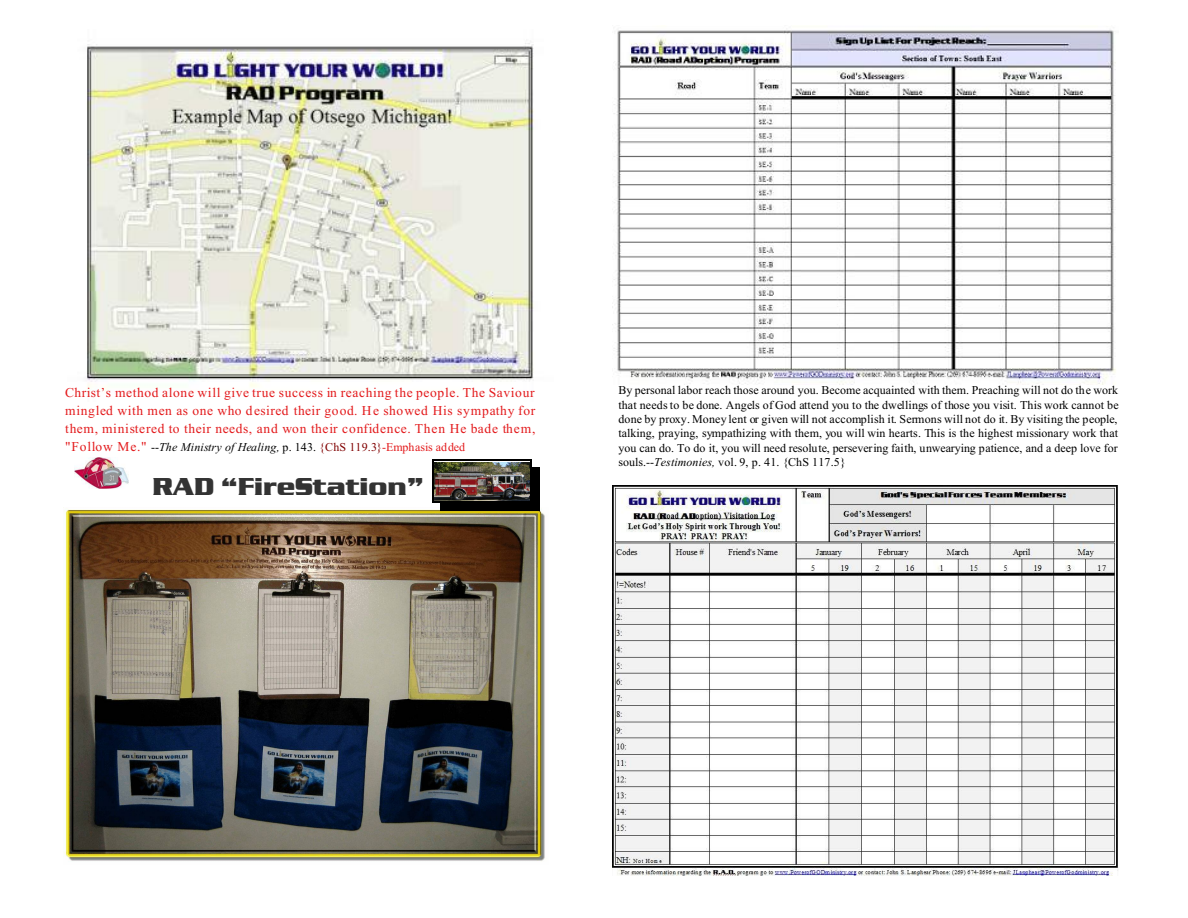
<style>
.page{position:relative;width:1188px;height:918px;background:#fff}
.page>*{position:absolute;margin:0;border:0;box-sizing:border-box;transform-origin:0 0}
.t1{font:25.5px "Serpentine D Bol";color:#333}
.t2{font:13.5px/18px "Times New Roman";letter-spacing:.055em;color:#e31a1c;text-align:justify}
.t3{font:12px/14.4px "Times New Roman";color:#000;text-align:justify}
.t4{font:italic 12px "Times New Roman";letter-spacing:.015em;color:#000}
.s1{font-style:normal;font-size:13.5px;color:#e31a1c}
.s2{font-style:normal}
.s3{font-style:normal;color:#800000}
.s4{font-style:normal;color:#e31a1c}
.s5{font-style:italic}
</style>
<div class="page">
<img style="left:87px;top:41px;width:447px;height:348px">
<img style="left:63px;top:507px;width:482px;height:355px">
<img style="left:434px;top:463px;width:96px;height:38px">
<hr style="left:432px;top:459px;width:2px;height:44px;background:#000">
<hr style="left:531px;top:459px;width:1px;height:44px;background:#000">
<hr style="left:432px;top:459px;width:100px;height:1px;background:#000">
<hr style="left:432px;top:501px;width:100px;height:2px;background:#000">
<div style="left:532px;top:467px;width:8px;height:44px;background:#000"></div>
<div style="left:440px;top:503px;width:100px;height:8px;background:#000"></div>
<img style="left:75px;top:457px;width:54px;height:32px">
<img style="left:612px;top:29px;width:504px;height:355px">
<img style="left:612px;top:486px;width:506px;height:390px">
<p class="t2" style="left:65px;top:385px;width:472px">Christ’s method alone will give true success in reaching the people. The Saviour mingled with men as one who desired their good. He showed His sympathy for them, ministered to their needs, and won their confidence. Then He bade them,</p>
<p class="t4" style="left:65px;top:442px;width:401px"><span class="s1">"Follow Me."</span> <span class="s2">--</span>The Ministry of Healing, <span class="s2">p. 143.</span> <span class="s3">{ChS 119.3}</span><span class="s4">-Emphasis added</span></p>
<h1 class="t1" style="left:153px;top:474px;width:273px">RAD “FireStation”</h1>
<p class="t3" style="left:618px;top:384px;width:502px">By personal labor reach those around you. Become acquainted with them. Preaching will not do the work that needs to be done. Angels of God attend you to the dwellings of those you visit. This work cannot be done by proxy. Money lent or given will not accomplish it. Sermons will not do it. By visiting the people, talking, praying, sympathizing with them, you will win hearts. This is the highest missionary work that you can do. To do it, you will need resolute, persevering faith, unwearying patience, and a deep love for souls.--<span class="s5">Testimonies,</span> vol. 9, p. 41. {ChS 117.5}</p>
</div>
